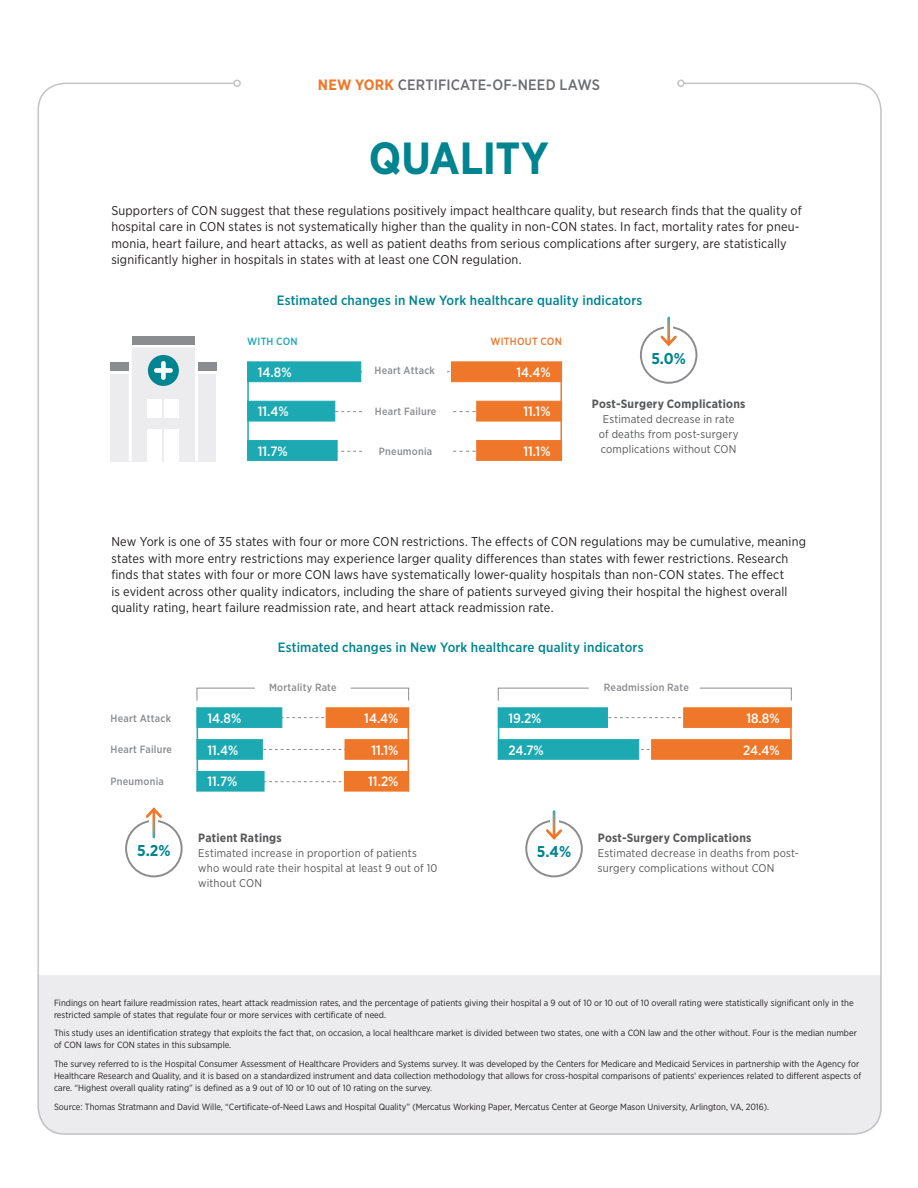
<style>
.page{position:relative;width:918px;height:1188px;background:#fff}
.page>*{position:absolute;margin:0;border:0;box-sizing:border-box;transform-origin:0 0}
.t1{font:700 45px "Gotham Narrow";letter-spacing:-.01em;color:#008490}
.t2{font:700 15.75px "Gotham Narrow";color:#008490}
.t3{font:500 15px "Gotham Narrow";letter-spacing:.01em;color:#6c6d70}
.t4{font:500 13.5px "Gotham Narrow";letter-spacing:.015em;color:#008490}
.t5{font:500 13.5px "Gotham Narrow";color:#fff}
.t6{font:12.75px/16.5px "Gotham Narrow";letter-spacing:.01em;color:#231f20}
.t7{font:700 12px "Gotham Narrow";letter-spacing:.02em;color:#57585a}
.t8{font:11.25px/15px "Gotham Narrow";letter-spacing:.015em;color:#57585a}
.t9{font:500 10.5px "Gotham Narrow";letter-spacing:.025em;color:#8a8c8f}
.t10{font:500 10.5px "Gotham Narrow";letter-spacing:.02em;color:#ef772a}
.t11{font:500 10.5px "Gotham Narrow";letter-spacing:.02em;color:#1da9b2}
.t12{font:9px/12px "Gotham Narrow";color:#231f20}
.s1{font-weight:700;color:#ef772a}
</style>
<div class="page">
<div style="left:41px;top:975px;width:838px;height:65px;background:#ececee"></div>
<div style="left:38px;top:1040px;width:844px;height:95px;background:#ececee"></div>
<div style="left:233px;top:80px;width:8px;height:7px;border:2px solid #c2c3c5;border-radius:50%"></div>
<div style="left:677px;top:80px;width:8px;height:7px;border:2px solid #c2c3c5;border-radius:50%"></div>
<svg style="left:525px;top:819px;width:58px;height:59px"></svg>
<hr style="left:790px;top:708px;width:2px;height:52px;background:#ef772a">
<svg style="left:282px;top:717px;width:44px;height:1px"></svg>
<svg style="left:608px;top:717px;width:73px;height:1px"></svg>
<svg style="left:263px;top:749px;width:82px;height:1px"></svg>
<svg style="left:264px;top:781px;width:80px;height:1px"></svg>
<div style="left:197px;top:707px;width:85px;height:21px;background:#1da9b2;border:1px solid #1da9b2"></div>
<div style="left:197px;top:739px;width:66px;height:21px;background:#1da9b2;border:1px solid #1da9b2"></div>
<div style="left:197px;top:771px;width:67px;height:20px;background:#1da9b2"></div>
<div style="left:326px;top:707px;width:83px;height:21px;background:#ef772a;border:1px solid #ef772a"></div>
<div style="left:345px;top:739px;width:64px;height:21px;background:#ef772a;border:1px solid #ef772a"></div>
<div style="left:344px;top:771px;width:65px;height:20px;background:#ef772a"></div>
<div style="left:498px;top:707px;width:110px;height:21px;background:#1da9b2;border:1px solid #1da9b2"></div>
<div style="left:498px;top:739px;width:141px;height:21px;background:#1da9b2;border:1px solid #1da9b2"></div>
<div style="left:683px;top:707px;width:109px;height:21px;background:#ef772a;border:1px solid #ef772a"></div>
<div style="left:651px;top:739px;width:141px;height:21px;background:#ef772a;border:1px solid #ef772a"></div>
<svg style="left:498px;top:687px;width:91px;height:14px"></svg>
<svg style="left:699px;top:687px;width:93px;height:14px"></svg>
<svg style="left:350px;top:687px;width:59px;height:14px"></svg>
<svg style="left:196px;top:687px;width:59px;height:14px"></svg>
<svg style="left:640px;top:325px;width:58px;height:59px"></svg>
<hr style="left:197px;top:708px;width:1px;height:83px;background:#1da9b2">
<hr style="left:498px;top:708px;width:1px;height:52px;background:#1da9b2">
<hr style="left:408px;top:708px;width:1px;height:83px;background:#ef772a">
<svg style="left:453px;top:411px;width:23px;height:1px"></svg>
<svg style="left:335px;top:411px;width:27px;height:1px"></svg>
<svg style="left:453px;top:451px;width:23px;height:1px"></svg>
<svg style="left:337px;top:451px;width:25px;height:1px"></svg>
<div style="left:247px;top:362px;width:114px;height:20px;background:#1da9b2;border:1px solid #1da9b2"></div>
<div style="left:247px;top:401px;width:88px;height:20px;background:#1da9b2;border:1px solid #1da9b2"></div>
<div style="left:247px;top:440px;width:90px;height:21px;background:#1da9b2;border:1px solid #1da9b2"></div>
<div style="left:451px;top:362px;width:111px;height:20px;background:#ef772a;border:1px solid #ef772a"></div>
<div style="left:476px;top:401px;width:86px;height:20px;background:#ef772a;border:1px solid #ef772a"></div>
<div style="left:476px;top:440px;width:86px;height:21px;background:#ef772a;border:1px solid #ef772a"></div>
<div style="left:111px;top:374px;width:105px;height:87px;background:#ececee"></div>
<div style="left:129px;top:344px;width:69px;height:119px;background:#ececee;border:3px solid #fff"></div>
<div style="left:165px;top:399px;width:14px;height:19px;background:#fff"></div>
<div style="left:148px;top:399px;width:14px;height:19px;background:#fff"></div>
<div style="left:148px;top:355px;width:31px;height:31px;background:#008490;border-radius:50%"></div>
<div style="left:161px;top:363px;width:5px;height:15px;background:#fff"></div>
<div style="left:156px;top:368px;width:15px;height:5px;background:#fff"></div>
<div style="left:165px;top:429px;width:14px;height:32px;background:#fff"></div>
<div style="left:148px;top:429px;width:14px;height:32px;background:#fff"></div>
<div style="left:111px;top:363px;width:18px;height:8px;background:#8a8c8f"></div>
<div style="left:132px;top:336px;width:63px;height:9px;background:#8a8c8f"></div>
<div style="left:198px;top:363px;width:18px;height:8px;background:#8a8c8f"></div>
<hr style="left:247px;top:362px;width:2px;height:99px;background:#1da9b2">
<hr style="left:560px;top:362px;width:2px;height:99px;background:#ef772a">
<svg style="left:125px;top:807px;width:58px;height:71px"></svg>
<h3 class="t3" style="left:318px;top:75px;width:284px"><span class="s1">NEW YORK</span> CERTIFICATE-OF-NEED LAWS</h3>
<h1 class="t1" style="left:369px;top:129px;width:182px">QUALITY</h1>
<p class="t6" style="left:111px;top:202px;width:692px">Supporters of CON suggest that these regulations positively impact healthcare quality, but research finds that the quality of hospital care in CON states is not systematically higher than the quality in non-CON states. In fact, mortality rates for pneu&shy;monia, heart failure, and heart attacks, as well as patient deaths from serious complications after surgery, are statistically significantly higher in hospitals in states with at least one CON regulation.</p>
<h3 class="t4" style="left:277px;top:292px;width:367px">Estimated changes in New York healthcare quality indicators</h3>
<p class="t11" style="left:247px;top:334px;width:52px">WITH CON</p>
<p class="t10" style="left:491px;top:334px;width:73px">WITHOUT CON</p>
<h2 class="t2" style="left:651px;top:348px;width:36px">5.0%</h2>
<h3 class="t5" style="left:258px;top:364px;width:35px">14.8%</h3>
<h3 class="t5" style="left:258px;top:403px;width:32px">11.4%</h3>
<h3 class="t5" style="left:258px;top:442px;width:32px">11.7%</h3>
<p class="t9" style="left:374px;top:364px;width:62px">Heart Attack</p>
<p class="t9" style="left:375px;top:405px;width:63px">Heart Failure</p>
<p class="t9" style="left:379px;top:445px;width:55px">Pneumonia</p>
<h3 class="t5" style="left:516px;top:364px;width:36px">14.4%</h3>
<h3 class="t5" style="left:523px;top:403px;width:29px">11.1%</h3>
<h3 class="t5" style="left:523px;top:442px;width:29px">11.1%</h3>
<h3 class="t7" style="left:592px;top:396px;width:155px">Post-Surgery Complications</h3>
<p class="t8" style="left:599px;top:412px;width:141px;text-align:center">Estimated decrease in rate of deaths from post-surgery complications without CON</p>
<p class="t6" style="left:111px;top:534px;width:696px">New York is one of 35 states with four or more CON restrictions. The effects of CON regulations may be cumulative, meaning states with more entry restrictions may experience larger quality differences than states with fewer restrictions. Research finds that states with four or more CON laws have systematically lower-quality hospitals than non-CON states. The effect<br>is evident across other quality indicators, including the share of patients surveyed giving their hospital the highest overall quality rating, heart failure readmission rate, and heart attack readmission rate.</p>
<h3 class="t4" style="left:278px;top:639px;width:367px">Estimated changes in New York healthcare quality indicators</h3>
<p class="t9" style="left:269px;top:681px;width:69px">Mortality Rate</p>
<h3 class="t5" style="left:207px;top:709px;width:35px">14.8%</h3>
<p class="t9" style="left:111px;top:711px;width:62px">Heart Attack</p>
<h3 class="t5" style="left:364px;top:709px;width:36px">14.4%</h3>
<h3 class="t5" style="left:508px;top:709px;width:35px">19.2%</h3>
<p class="t9" style="left:111px;top:743px;width:63px">Heart Failure</p>
<p class="t9" style="left:111px;top:775px;width:55px">Pneumonia</p>
<h3 class="t5" style="left:207px;top:741px;width:32px">11.4%</h3>
<h3 class="t5" style="left:207px;top:773px;width:32px">11.7%</h3>
<h3 class="t5" style="left:371px;top:741px;width:29px">11.1%</h3>
<h3 class="t5" style="left:368px;top:773px;width:32px">11.2%</h3>
<h3 class="t5" style="left:508px;top:741px;width:37px">24.7%</h3>
<h3 class="t7" style="left:198px;top:830px;width:85px">Patient Ratings</h3>
<p class="t8" style="left:198px;top:845px;width:241px">Estimated increase in proportion of patients who would rate their hospital at least 9 out of 10 without CON</p>
<h2 class="t2" style="left:137px;top:840px;width:35px">5.2%</h2>
<h2 class="t2" style="left:537px;top:842px;width:36px">5.4%</h2>
<p class="t9" style="left:604px;top:681px;width:86px">Readmission Rate</p>
<h3 class="t5" style="left:746px;top:709px;width:35px">18.8%</h3>
<h3 class="t5" style="left:743px;top:741px;width:38px">24.4%</h3>
<h3 class="t7" style="left:598px;top:830px;width:155px">Post-Surgery Complications</h3>
<p class="t8" style="left:598px;top:845px;width:203px">Estimated decrease in deaths from post&shy;surgery complications without CON</p>
<p class="t12" style="left:54px;top:996px;width:801px">Findings on heart failure readmission rates, heart attack readmission rates, and the percentage of patients giving their hospital a 9 out of 10 or 10 out of 10 overall rating were statistically significant only in the restricted sample of states that regulate four or more services with certificate of need.</p>
<p class="t12" style="left:54px;top:1027px;width:804px">This study uses an identification strategy that exploits the fact that, on occasion, a local healthcare market is divided between two states, one with a CON law and the other without. Four is the median number of CON laws for CON states in this subsample.</p>
<p class="t12" style="left:54px;top:1058px;width:809px">The survey referred to is the Hospital Consumer Assessment of Healthcare Providers and Systems survey. It was developed by the Centers for Medicare and Medicaid Services in partnership with the Agency for<br>Healthcare Research and Quality, and it is based on a standardized instrument and data collection methodology that allows for cross-hospital comparisons of patients’ experiences related to different aspects of care. “Highest overall quality rating” is defined as a 9 out of 10 or 10 out of 10 rating on the survey.</p>
<p class="t12" style="left:54px;top:1101px;width:717px">Source: Thomas Stratmann and David Wille, “Certificate-of-Need Laws and Hospital Quality” (Mercatus Working Paper, Mercatus Center at George Mason University, Arlington, VA, 2016).</p>
</div>
